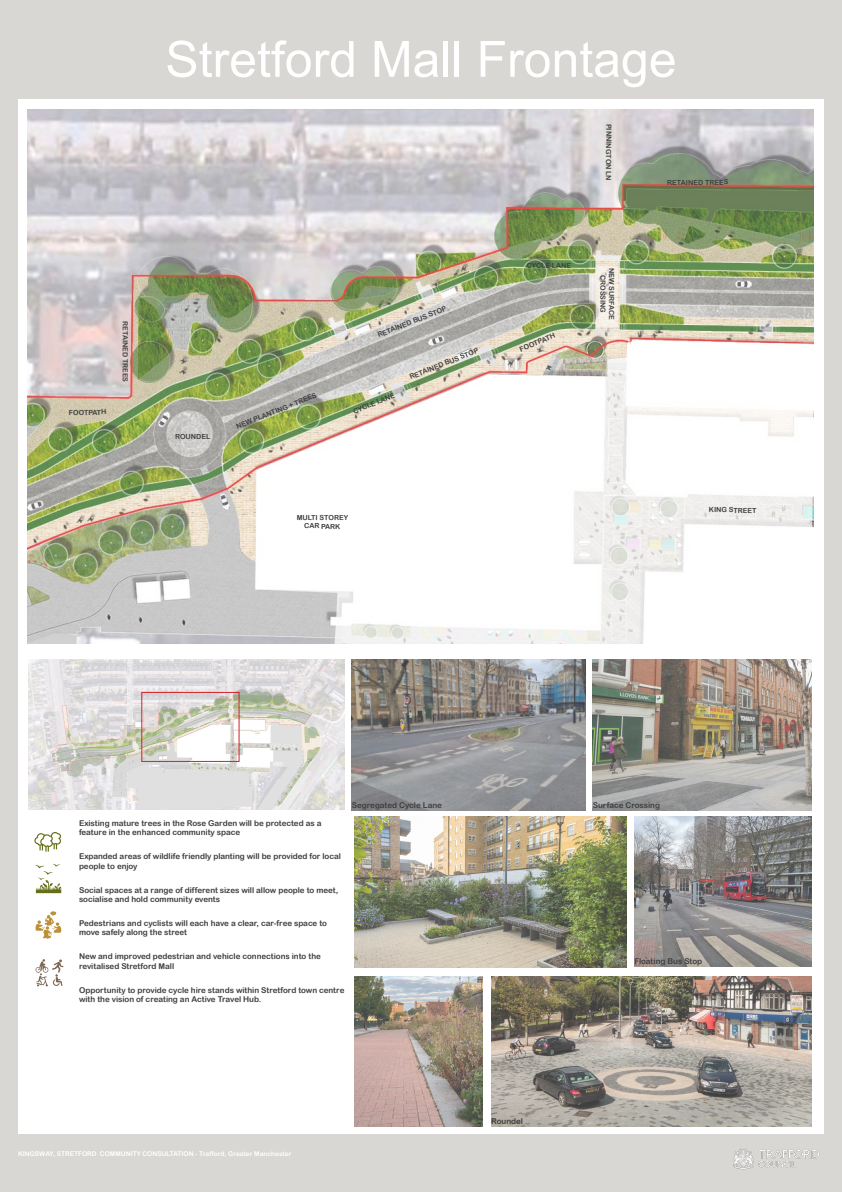
<style>
.page{position:relative;width:842px;height:1192px;background:#d9d7d4}
.page>*{position:absolute;margin:0;border:0;box-sizing:border-box;transform-origin:0 0}
.t1{font:50px "Arial";color:#fff}
.t2{font:8px/9.6px "Arial Rounded MT Bold";letter-spacing:-.005em;color:#3e3e3f}
.t3{font:7px/8.4px "Arial Rounded MT Bold";color:#3e3e3f;text-align:center}
.t4{font:6.5px "Arial Rounded MT Bold";color:#fff}
</style>
<div class="page">
<img style="left:733px;top:1148px;width:87px;height:22px">
<div style="left:18px;top:99px;width:806px;height:1035px;background:#fff"></div>
<img style="left:28px;top:110px;width:786px;height:534px">
<svg style="left:596px;top:267px;width:22px;height:60px"></svg>
<svg style="left:256px;top:342px;width:558px;height:302px"></svg>
<img style="left:28px;top:659px;width:316px;height:151px">
<div style="left:141px;top:692px;width:99px;height:70px;border:1px solid #d1232a"></div>
<img style="left:352px;top:659px;width:233px;height:151px">
<img style="left:593px;top:659px;width:218px;height:151px">
<img style="left:355px;top:817px;width:271px;height:151px">
<img style="left:491px;top:977px;width:320px;height:149px">
<img style="left:355px;top:977px;width:128px;height:150px">
<img style="left:634px;top:817px;width:177px;height:150px">
<svg style="left:34px;top:832px;width:27px;height:20px"></svg>
<svg style="left:35px;top:911px;width:26px;height:28px"></svg>
<hr style="left:36px;top:891px;width:25px;height:2px;background:#666e16">
<svg style="left:35px;top:864px;width:26px;height:28px"></svg>
<svg style="left:36px;top:959px;width:27px;height:27px"></svg>
<p class="t3" style="left:69px;top:408px;width:39px;rotate:-1deg">FOOTPATH</p>
<p class="t3" style="left:129px;top:321px;width:63px;rotate:90deg">RETAINED TREES</p>
<h1 class="t1" style="left:165px;top:25px;width:513px">Stretford Mall Frontage</h1>
<p class="t3" style="left:613px;top:124px;width:58px;rotate:91deg">PINNINGTON LN</p>
<p class="t3" style="left:667px;top:178px;width:63px">RETAINED TREES</p>
<p class="t3" style="left:175px;top:432px;width:37px">ROUNDEL</p>
<p class="t3" style="left:235px;top:423px;width:87px;rotate:-22deg">NEW PLANTING + TREES</p>
<p class="t3" style="left:376px;top:331px;width:75px;rotate:-22deg">RETAINED BUS STOP</p>
<p class="t3" style="left:352px;top:407px;width:46px;rotate:-22deg">CYCLE LANE</p>
<p class="t3" style="left:408px;top:373px;width:75px;rotate:-22deg">RETAINED BUS STOP</p>
<p class="t3" style="left:297px;top:513px;width:53px;rotate:1deg">MULTI STOREY<br>CAR PARK</p>
<p class="t3" style="left:527px;top:261px;width:46px">CYCLE LANE</p>
<p class="t3" style="left:518px;top:345px;width:39px;rotate:-22deg">FOOTPATH</p>
<p class="t3" style="left:616px;top:268px;width:53px;rotate:90deg">NEW SURFACE<br>CROSSING</p>
<p class="t3" style="left:709px;top:505px;width:49px;rotate:1deg">KING STREET</p>
<p class="t2" style="left:352px;top:800px;width:92px">Segregated Cycle Lane</p>
<p class="t2" style="left:593px;top:800px;width:69px">Surface Crossing</p>
<p class="t2" style="left:79px;top:818px;width:244px">Existing mature trees in the Rose Garden will be protected as a feature in the enhanced community space</p>
<p class="t2" style="left:79px;top:851px;width:263px">Expanded areas of wildlife friendly planting will be provided for local people to enjoy</p>
<p class="t2" style="left:79px;top:885px;width:261px">Social spaces at a range of different sizes will allow people to meet, socialise and hold community events</p>
<p class="t2" style="left:79px;top:918px;width:250px">Pedestrians and cyclists will each have a clear, car-free space to move safely along the street</p>
<p class="t2" style="left:79px;top:951px;width:243px">New and improved pedestrian and vehicle connections into the revitalised Stretford Mall</p>
<p class="t2" style="left:79px;top:985px;width:267px">Opportunity to provide cycle hire stands within Stretford town centre with the vision of creating an Active Travel Hub.</p>
<p class="t4" style="left:18px;top:1150px;width:275px">KINGSWAY, STRETFORD COMMUNITY CONSULTATION - Trafford, Greater Manchester</p>
<p class="t2" style="left:491px;top:1117px;width:33px">Roundel</p>
<p class="t2" style="left:634px;top:957px;width:69px">Floating Bus Stop</p>
</div>
